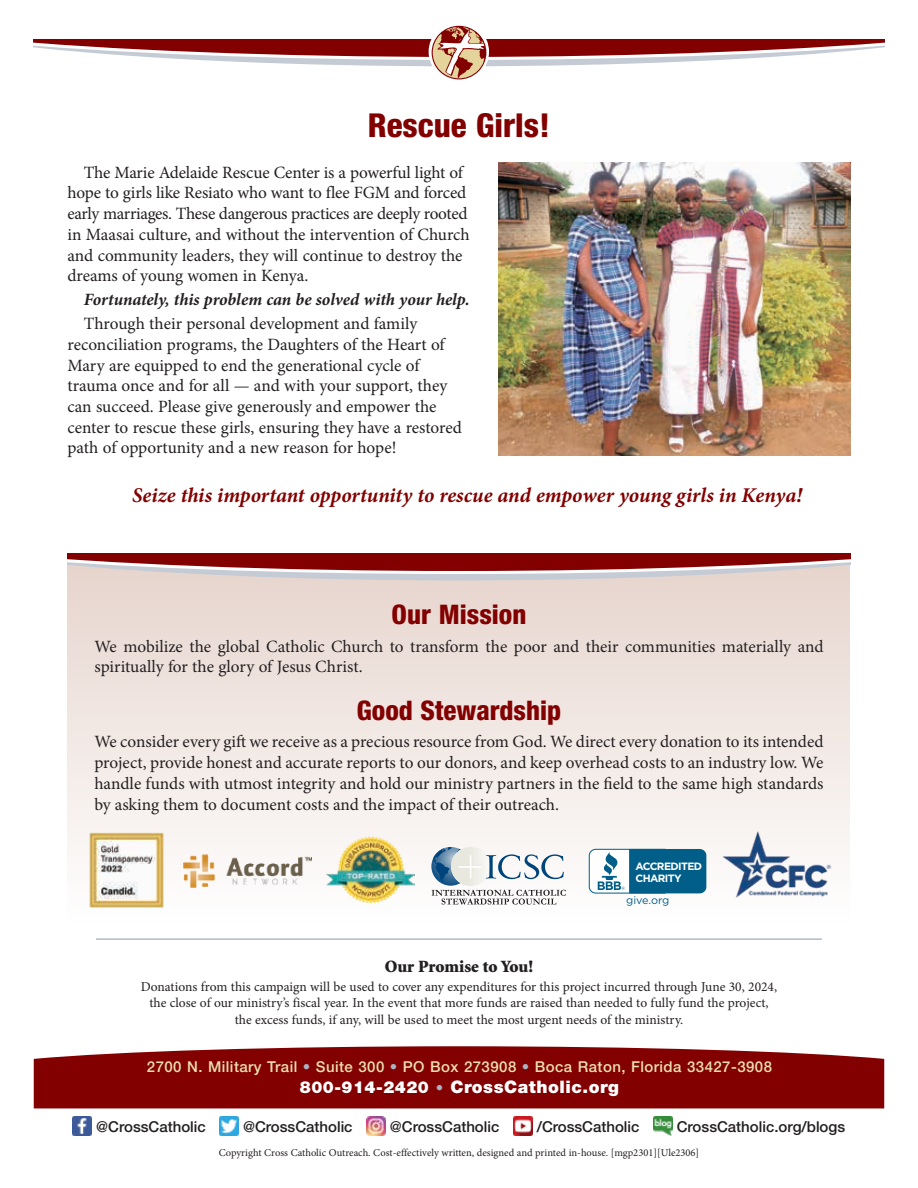
<style>
.page{position:relative;width:918px;height:1188px;background:#fff}
.page>*{position:absolute;margin:0;border:0;box-sizing:border-box;transform-origin:0 0}
.t1{font:800 condensed 33px "Helvetica Neue LT Pro";color:#820000}
.t2{font:800 condensed 27px "Helvetica Neue LT Pro";color:#820000}
.t3{font:italic 700 21px "Minion Pro";letter-spacing:-.005em;color:#820000}
.t4{font:17.25px/20.7px "Minion Pro";letter-spacing:-.005em;color:#231f20}
.t5{font:italic 700 17.25px "Minion Pro";letter-spacing:-.005em;color:#231f20}
.t6{font:900 17.25px "Helvetica Neue LT Pro";letter-spacing:.03em;color:#fff}
.t7{font:900 17.25px "Minion Std";color:#231f20}
.t8{font:500 15px "Helvetica Neue LT Pro";color:#231f20}
.t9{font:500 15px "Helvetica Neue LT Pro";letter-spacing:.03em;color:#ebdeb1}
.t10{font:13.5px/16.2px "Minion Pro";color:#231f20;text-align:center}
.t11{font:10.8px "Gotham";color:#005e88}
.t12{font:700 10.65px/12px "Gotham";letter-spacing:-.055em;color:#fff}
.t13{font:10.5px "Minion Pro";color:#231f20}
.s1{color:#a9b4c2}
.s2{font-size:16.5px}
.s3{font-weight:500;font-size:15px;color:#a9b4c2}
</style>
<div class="page">
<svg style="left:34px;top:1046px;width:850px;height:62px;background:#891010"></svg>
<hr style="left:96px;top:939px;width:726px;height:1px;background:#8798ac">
<div style="left:68px;top:559px;width:782px;height:364px;background:linear-gradient(to bottom,#e6d4cc,#fefefe)"></div>
<svg style="left:68px;top:554px;width:782px;height:26px;background:#af6b6c"></svg>
<svg style="left:34px;top:26px;width:850px;height:53px"></svg>
<img style="left:184px;top:855px;width:128px;height:32px">
<img style="left:86px;top:830px;width:81px;height:81px">
<img style="left:326px;top:836px;width:89px;height:67px">
<svg style="left:431px;top:847px;width:135px;height:58px"></svg>
<svg style="left:589px;top:849px;width:117px;height:45px"></svg>
<img style="left:720px;top:830px;width:113px;height:68px">
<img style="left:73px;top:1116px;width:19px;height:19px">
<img style="left:220px;top:1116px;width:19px;height:19px">
<img style="left:366px;top:1116px;width:19px;height:19px">
<img style="left:513px;top:1116px;width:19px;height:19px">
<img style="left:653px;top:1116px;width:19px;height:19px">
<img style="left:499px;top:163px;width:351px;height:292px">
<h1 class="t1" style="left:368px;top:105px;width:184px">Rescue Girls!</h1>
<p class="t4" style="left:68px;top:162px;width:404px;text-indent:16px">The Marie Adelaide Rescue Center is a powerful light of hope to girls like Resiato who want to flee FGM and forced early marriages. These dangerous practices are deeply rooted in Maasai culture, and without the intervention of Church and community leaders, they will continue to destroy the dreams of young women in Kenya.</p>
<p class="t5" style="left:84px;top:287px;width:388px">Fortunately, this problem can be solved with your help.</p>
<p class="t4" style="left:68px;top:313px;width:396px;text-indent:16px">Through their personal development and family reconciliation programs, the Daughters of the Heart of Mary are equipped to end the generational cycle of trauma once and for all — and with your support, they can succeed. Please give generously and empower the center to rescue these girls, ensuring they have a restored path of opportunity and a new reason for hope!</p>
<p class="t3" style="left:132px;top:480px;width:672px">Seize this important opportunity to rescue and empower young girls in Kenya!</p>
<h2 class="t2" style="left:392px;top:598px;width:136px">Our Mission</h2>
<p class="t4" style="left:94px;top:636px;width:731px">We mobilize the global Catholic Church to transform the poor and their communities materially and spiritually for the glory of Jesus Christ.</p>
<h2 class="t2" style="left:357px;top:694px;width:206px">Good Stewardship</h2>
<p class="t4" style="left:94px;top:732px;width:731px;text-align:justify">We consider every gift we receive as a precious resource from God. We direct every donation to its intended project, provide honest and accurate reports to our donors, and keep overhead costs to an industry low. We handle funds with utmost integrity and hold our ministry partners in the field to the same high standards by asking them to document costs and the impact of their outreach.</p>
<p class="t12" style="left:635px;top:860px;width:68px">ACCREDITED<br>CHARITY</p>
<p class="t11" style="left:626px;top:895px;width:45px">give.org</p>
<p class="t7" style="left:385px;top:958px;width:150px">Our Promise to You!</p>
<p class="t10" style="left:141px;top:979px;width:638px">Donations from this campaign will be used to cover any expenditures for this project incurred through June 30, 2024, the close of our ministry’s fiscal year. In the event that more funds are raised than needed to fully fund the project, the excess funds, if any, will be used to meet the most urgent needs of the ministry.</p>
<p class="t9" style="left:147px;top:1058px;width:627px">2700 N. Military Trail <span class="s1">•</span> Suite 300 <span class="s1">•</span> PO Box 273908 <span class="s1">•</span> Boca Raton, Florida 33427-3908</p>
<p class="t6" style="left:300px;top:1077px;width:321px"><span class="s2">800-914-2420</span> <span class="s3">•</span> CrossCatholic.org</p>
<p class="t8" style="left:96px;top:1118px;width:111px">@CrossCatholic</p>
<p class="t8" style="left:243px;top:1118px;width:111px">@CrossCatholic</p>
<p class="t8" style="left:390px;top:1118px;width:111px">@CrossCatholic</p>
<p class="t8" style="left:537px;top:1118px;width:104px">/CrossCatholic</p>
<p class="t8" style="left:677px;top:1118px;width:170px">CrossCatholic.org/blogs</p>
<p class="t13" style="left:219px;top:1145px;width:482px">Copyright Cross Catholic Outreach. Cost-effectively written, designed and printed in-house. [mgp2301][Ule2306]</p>
</div>
